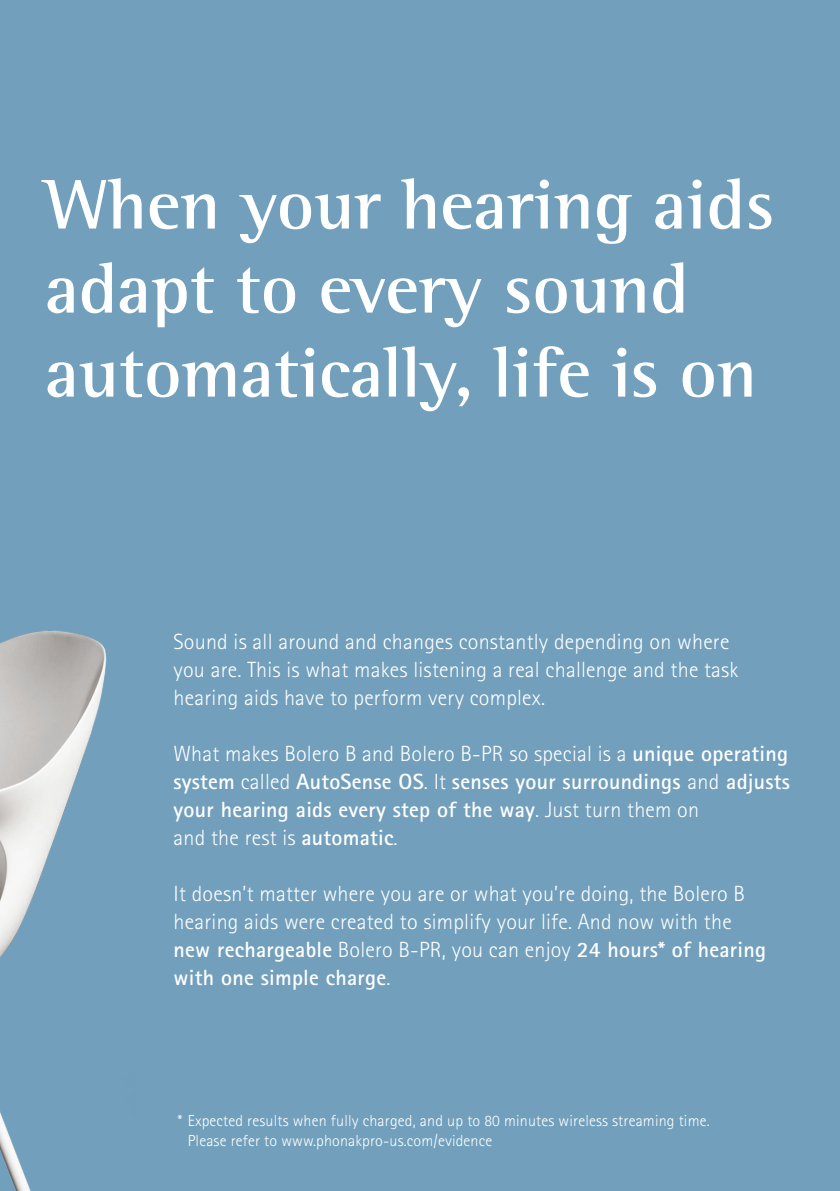
<style>
.page{position:relative;width:840px;height:1191px;background:#fff}
.page>*{position:absolute;margin:0;border:0;box-sizing:border-box;transform-origin:0 0}
.PHO_Lead_Quote_36pt{font:700 72px/84px "Rotis Semi Serif Pro";color:#fff}
.PHO_Bodycopy_11pt_Bl{font:300 22px/28px "Rotis Sans Serif Pro";letter-spacing:.01em;color:#fff}
.PHO_Bodycopy_11pt_Bl-2{font:700 22px/28px "Rotis Sans Serif Pro";letter-spacing:.01em;color:#fff}
.PHO_Caption_Footnote{font:300 16px/20px "Rotis Sans Serif Pro";letter-spacing:.01em;color:#fff}
.s1{font-weight:300}
.s2{font-weight:700}
</style>
<div class="page">
<div style="left:0;top:0;width:839px;height:1191px;background:#72a0bc"></div>
<img style="left:0;top:630px;width:107px;height:561px">
<p class="PHO_Lead_Quote_36pt" style="left:45px;top:162px;width:730px">When your hearing aids adapt to every sound automatically, life is on</p>
<p class="PHO_Bodycopy_11pt_Bl" style="left:173px;top:627px;width:566px">Sound is all around and changes constantly depending on where you are. This is what makes listening a real challenge and the task hearing aids have to perform very complex.</p>
<p class="PHO_Bodycopy_11pt_Bl-2" style="left:173px;top:739px;width:617px"><span class="s1">What makes Bolero B and Bolero B-PR so special is a</span> unique operating system <span class="s1">called</span> AutoSense OS<span class="s1">. It</span> senses your surroundings <span class="s1">and</span> adjusts your hearing aids every step of the way<span class="s1">. Just turn them on<br>and the rest is</span> automatic<span class="s1">.</span></p>
<p class="PHO_Bodycopy_11pt_Bl" style="left:173px;top:879px;width:593px">It doesn’t matter where you are or what you’re doing, the Bolero B hearing aids were created to simplify your life. And now with the <span class="s2">new rechargeable</span> Bolero B-PR, you can enjoy <span class="s2">24 hours* of hearing with one simple charge</span>.</p>
<p class="PHO_Caption_Footnote" style="left:188px;top:1110px;width:523px;text-indent:-10px">* Expected results when fully charged, and up to 80 minutes wireless streaming time.<br>Please refer to www.phonakpro-us.com/evidence</p>
</div>
